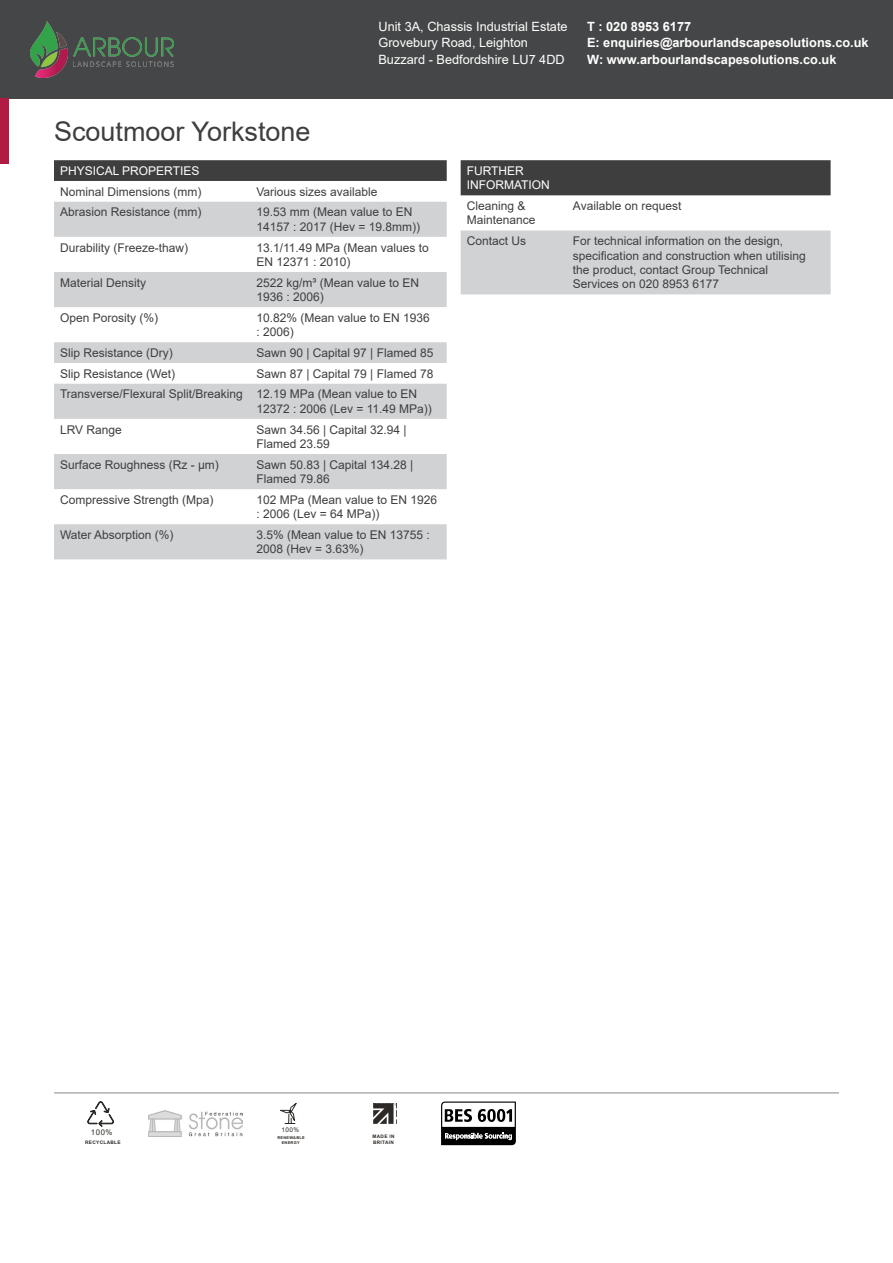
<style>
.page{position:relative;width:893px;height:1263px;background:#fff}
.page>*{position:absolute;margin:0;border:0;box-sizing:border-box;transform-origin:0 0}
.Column_1{font:27px "Arial";color:#3e3e3f}
.Address{font:700 12.75px/16.5px "Arial";color:#fff}
.Address-2{font:12.75px/16.5px "Arial";color:#fff}
.Column_1-2{font:12px/14.4px "Arial";color:#3e3e3f}
.Table_Header{font:12px/14.4px "Arial";color:#fff}
.t1{font:7.8px "Arial";color:#2d2926}
.t2{font:6.45px "Arial";color:#2d2926}
.t3{font:700 4.8px/6.4px "Arial";letter-spacing:.075em;color:#2d2926}
.t4{font:700 3.9px/5.2px "Arial";letter-spacing:.075em;color:#2d2926;text-align:center}
</style>
<div class="page">
<div style="left:0;top:0;width:893px;height:98px;background:#454647"></div>
<img style="left:31px;top:21px;width:143px;height:56px">
<div style="left:54px;top:160px;width:393px;height:21px;background:#3e3e3f"></div>
<svg style="left:54px;top:202px;width:393px;height:357px;fill:#d1d2d4"></svg>
<div style="left:461px;top:160px;width:370px;height:35px;background:#3e3e3f"></div>
<div style="left:461px;top:230px;width:370px;height:64px;background:#d1d2d4"></div>
<hr style="left:54px;top:1092px;width:785px;height:1px;background:#939598">
<svg style="left:87px;top:1101px;width:27px;height:26px"></svg>
<img style="left:148px;top:1110px;width:95px;height:26px">
<svg style="left:280px;top:1103px;width:17px;height:21px"></svg>
<svg style="left:373px;top:1104px;width:24px;height:20px"></svg>
<svg style="left:441px;top:1101px;width:75px;height:44px"></svg>
<div style="left:0;top:98px;width:9px;height:66px;background:#b11b43"></div>
<p class="Column_1" style="left:54px;top:113px;width:258px">Scoutmoor Yorkstone</p>
<p class="Address-2" style="left:378px;top:18px;width:191px">Unit 3A, Chassis Industrial Estate<br>Grovebury Road, Leighton<br>Buzzard - Bedfordshire LU7 4DD</p>
<p class="Address" style="left:587px;top:18px;width:283px">T : 020 8953 6177<br>E: enquiries@arbourlandscapesolutions.co.uk<br>W: www.arbourlandscapesolutions.co.uk</p>
<p class="Table_Header" style="left:60px;top:163px;width:141px">PHYSICAL PROPERTIES</p>
<p class="Column_1-2" style="left:60px;top:184px;width:143px">Nominal Dimensions (mm)</p>
<p class="Column_1-2" style="left:256px;top:184px;width:123px">Various sizes available</p>
<p class="Column_1-2" style="left:60px;top:205px;width:143px">Abrasion Resistance (mm)</p>
<p class="Column_1-2" style="left:256px;top:205px;width:165px">19.53 mm (Mean value to EN<br>14157 : 2017 (Hev = 19.8mm))</p>
<p class="Column_1-2" style="left:60px;top:240px;width:130px">Durability (Freeze-thaw)</p>
<p class="Column_1-2" style="left:256px;top:240px;width:174px">13.1/11.49 MPa (Mean values to<br>EN 12371 : 2010)</p>
<p class="Column_1-2" style="left:60px;top:275px;width:88px">Material Density</p>
<p class="Column_1-2" style="left:256px;top:275px;width:164px">2522 kg/m³ (Mean value to EN<br>1936 : 2006)</p>
<p class="Column_1-2" style="left:60px;top:310px;width:100px">Open Porosity (%)</p>
<p class="Column_1-2" style="left:256px;top:310px;width:175px">10.82% (Mean value to EN 1936 : 2006)</p>
<p class="Column_1-2" style="left:60px;top:345px;width:114px">Slip Resistance (Dry)</p>
<p class="Column_1-2" style="left:256px;top:345px;width:178px">Sawn 90 | Capital 97 | Flamed 85</p>
<p class="Column_1-2" style="left:60px;top:366px;width:117px">Slip Resistance (Wet)</p>
<p class="Column_1-2" style="left:256px;top:366px;width:178px">Sawn 87 | Capital 79 | Flamed 78</p>
<p class="Column_1-2" style="left:60px;top:387px;width:184px">Transverse/Flexural Split/Breaking</p>
<p class="Column_1-2" style="left:256px;top:387px;width:177px">12.19 MPa (Mean value to EN<br>12372 : 2006 (Lev = 11.49 MPa))</p>
<p class="Column_1-2" style="left:60px;top:422px;width:63px">LRV Range</p>
<p class="Column_1-2" style="left:256px;top:422px;width:152px">Sawn 34.56 | Capital 32.94 |<br>Flamed 23.59</p>
<p class="Column_1-2" style="left:60px;top:457px;width:160px">Surface Roughness (Rz - µm)</p>
<p class="Column_1-2" style="left:256px;top:457px;width:158px">Sawn 50.83 | Capital 134.28 |<br>Flamed 79.86</p>
<p class="Column_1-2" style="left:60px;top:492px;width:155px">Compressive Strength (Mpa)</p>
<p class="Column_1-2" style="left:256px;top:492px;width:182px">102 MPa (Mean value to EN 1926 : 2006 (Lev = 64 MPa))</p>
<p class="Column_1-2" style="left:60px;top:527px;width:115px">Water Absorption (%)</p>
<p class="Column_1-2" style="left:256px;top:527px;width:175px">3.5% (Mean value to EN 13755 :<br>2008 (Hev = 3.63%)</p>
<p class="Table_Header" style="left:467px;top:163px;width:85px">FURTHER<br>INFORMATION</p>
<p class="Column_1-2" style="left:467px;top:199px;width:70px">Cleaning &amp;<br>Maintenance</p>
<p class="Column_1-2" style="left:467px;top:234px;width:61px">Contact Us</p>
<p class="Column_1-2" style="left:573px;top:199px;width:110px">Available on request</p>
<p class="Column_1-2" style="left:573px;top:234px;width:234px">For technical information on the design, specification and construction when utilising the product, contact Group Technical Services on 020 8953 6177</p>
<p class="t1" style="left:91px;top:1127px;width:23px">100%</p>
<p class="t3" style="left:85px;top:1139px;width:37px">RECYCLABLE</p>
<p class="t2" style="left:281px;top:1125px;width:19px">100%</p>
<p class="t4" style="left:277px;top:1135px;width:29px">RENEWABLE<br>ENERGY</p>
<p class="t3" style="left:373px;top:1133px;width:24px">MADE IN<br>BRITAIN</p>
</div>
